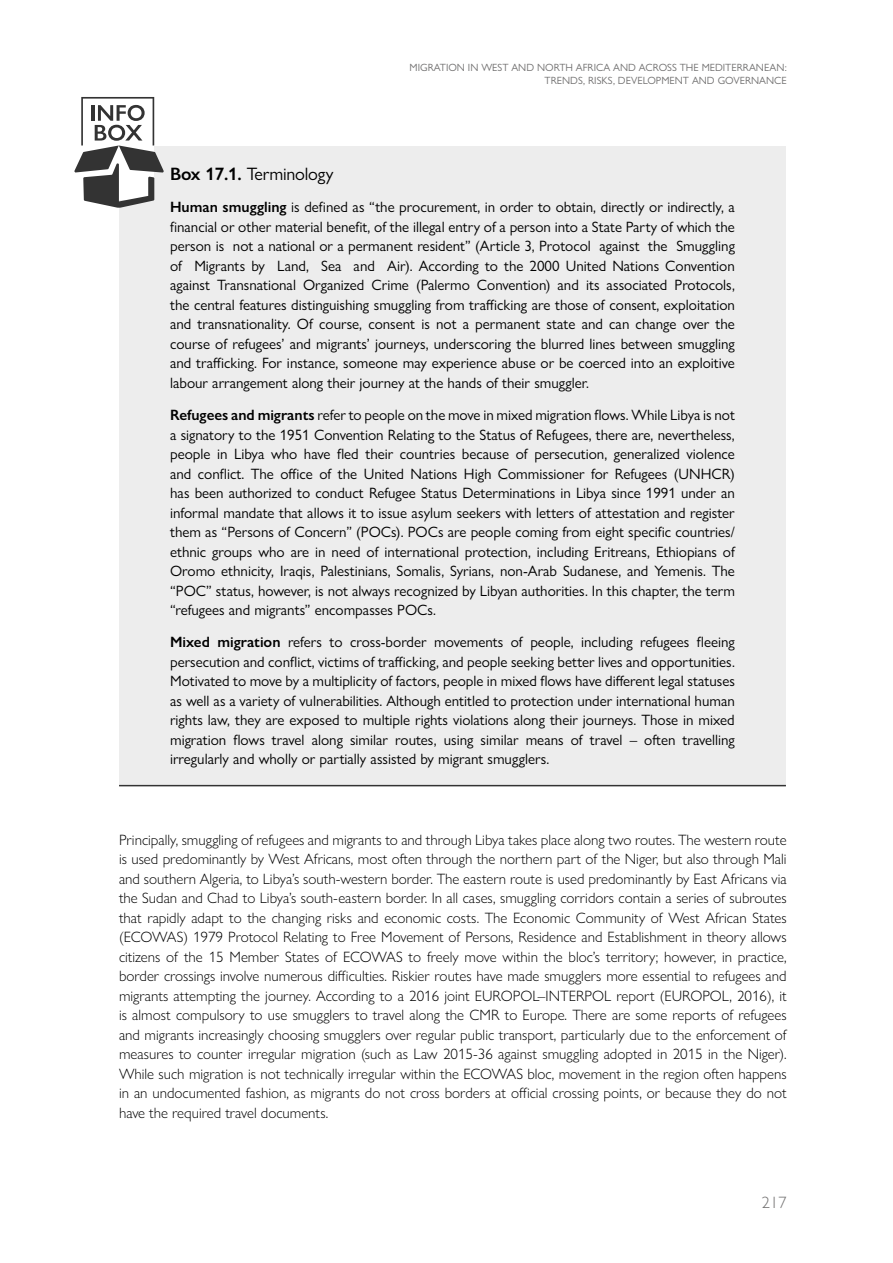
<style>
.page{position:relative;width:893px;height:1263px;background:#fff}
.page>*{position:absolute;margin:0;border:0;box-sizing:border-box;transform-origin:0 0}
.t1{font:18px "Gill Sans Nova";letter-spacing:-.01em;color:#000}
.t2{font:300 16.5px "Gill Sans MT Pro";color:#706f6f}
.t3{font:15px/19.5px "Gill Sans Nova";color:#000;text-align:justify}
.t4{font:300 15px/19.5px "Gill Sans Nova";color:#000;text-align:justify}
.t5{font:10.5px/12.6px "Gill Sans Nova";color:#706f6f;text-align:right}
.s1{font-weight:600}
</style>
<div class="page">
<div style="left:119px;top:146px;width:667px;height:640px;background:#ededed"></div>
<hr style="left:119px;top:785px;width:667px;height:1px;background:#333">
<svg style="left:74px;top:97px;width:90px;height:111px"></svg>
<p class="t5" style="left:410px;top:61px;width:379px">MIGRATION IN WEST AND NORTH AFRICA AND ACROSS THE MEDITERRANEAN:<br>TRENDS, RISKS, DEVELOPMENT AND GOVERNANCE</p>
<p class="t1" style="left:170px;top:163px;width:165px"><span class="s1">Box 17.1.</span> Terminology</p>
<p class="t3" style="left:170px;top:197px;width:566px"><span class="s1">Human smuggling</span> is defined as “the procurement, in order to obtain, directly or indirectly, a financial or other material benefit, of the illegal entry of a person into a State Party of which the person is not a national or a permanent resident” (Article 3, Protocol against the Smuggling of Migrants by Land, Sea and Air). According to the 2000 United Nations Convention against Transnational Organized Crime (Palermo Convention) and its associated Protocols, the central features distinguishing smuggling from trafficking are those of consent, exploitation and transnationality. Of course, consent is not a permanent state and can change over the course of refugees’ and migrants’ journeys, underscoring the blurred lines between smuggling and trafficking. For instance, someone may experience abuse or be coerced into an exploitive labour arrangement along their journey at the hands of their smuggler.</p>
<p class="t3" style="left:170px;top:405px;width:566px"><span class="s1">Refugees and migrants</span> refer to people on the move in mixed migration flows. While Libya is not a signatory to the 1951 Convention Relating to the Status of Refugees, there are, nevertheless, people in Libya who have fled their countries because of persecution, generalized violence and conflict. The office of the United Nations High Commissioner for Refugees (UNHCR) has been authorized to conduct Refugee Status Determinations in Libya since 1991 under an informal mandate that allows it to issue asylum seekers with letters of attestation and register them as “Persons of Concern” (POCs). POCs are people coming from eight specific countries/ ethnic groups who are in need of international protection, including Eritreans, Ethiopians of Oromo ethnicity, Iraqis, Palestinians, Somalis, Syrians, non-Arab Sudanese, and Yemenis. The “POC” status, however, is not always recognized by Libyan authorities. In this chapter, the term “refugees and migrants” encompasses POCs.</p>
<p class="t3" style="left:170px;top:632px;width:566px"><span class="s1">Mixed migration</span> refers to cross-border movements of people, including refugees fleeing persecution and conflict, victims of trafficking, and people seeking better lives and opportunities.<br>Motivated to move by a multiplicity of factors, people in mixed flows have different legal statuses as well as a variety of vulnerabilities. Although entitled to protection under international human rights law, they are exposed to multiple rights violations along their journeys. Those in mixed migration flows travel along similar routes, using similar means of travel – often travelling irregularly and wholly or partially assisted by migrant smugglers.</p>
<p class="t4" style="left:119px;top:830px;width:669px">Principally, smuggling of refugees and migrants to and through Libya takes place along two routes. The western route is used predominantly by West Africans, most often through the northern part of the Niger, but also through Mali and southern Algeria, to Libya’s south-western border. The eastern route is used predominantly by East Africans via the Sudan and Chad to Libya’s south-eastern border. In all cases, smuggling corridors contain a series of subroutes that rapidly adapt to the changing risks and economic costs. The Economic Community of West African States (ECOWAS) 1979 Protocol Relating to Free Movement of Persons, Residence and Establishment in theory allows citizens of the 15 Member States of ECOWAS to freely move within the bloc’s territory; however, in practice, border crossings involve numerous difficulties. Riskier routes have made smugglers more essential to refugees and migrants attempting the journey. According to a 2016 joint EUROPOL–INTERPOL report (EUROPOL, 2016), it is almost compulsory to use smugglers to travel along the CMR to Europe. There are some reports of refugees and migrants increasingly choosing smugglers over regular public transport, particularly due to the enforcement of measures to counter irregular migration (such as Law 2015-36 against smuggling adopted in 2015 in the Niger).<br>While such migration is not technically irregular within the ECOWAS bloc, movement in the region often happens in an undocumented fashion, as migrants do not cross borders at official crossing points, or because they do not have the required travel documents.</p>
<p class="t2" style="left:762px;top:1193px;width:26px">217</p>
</div>
